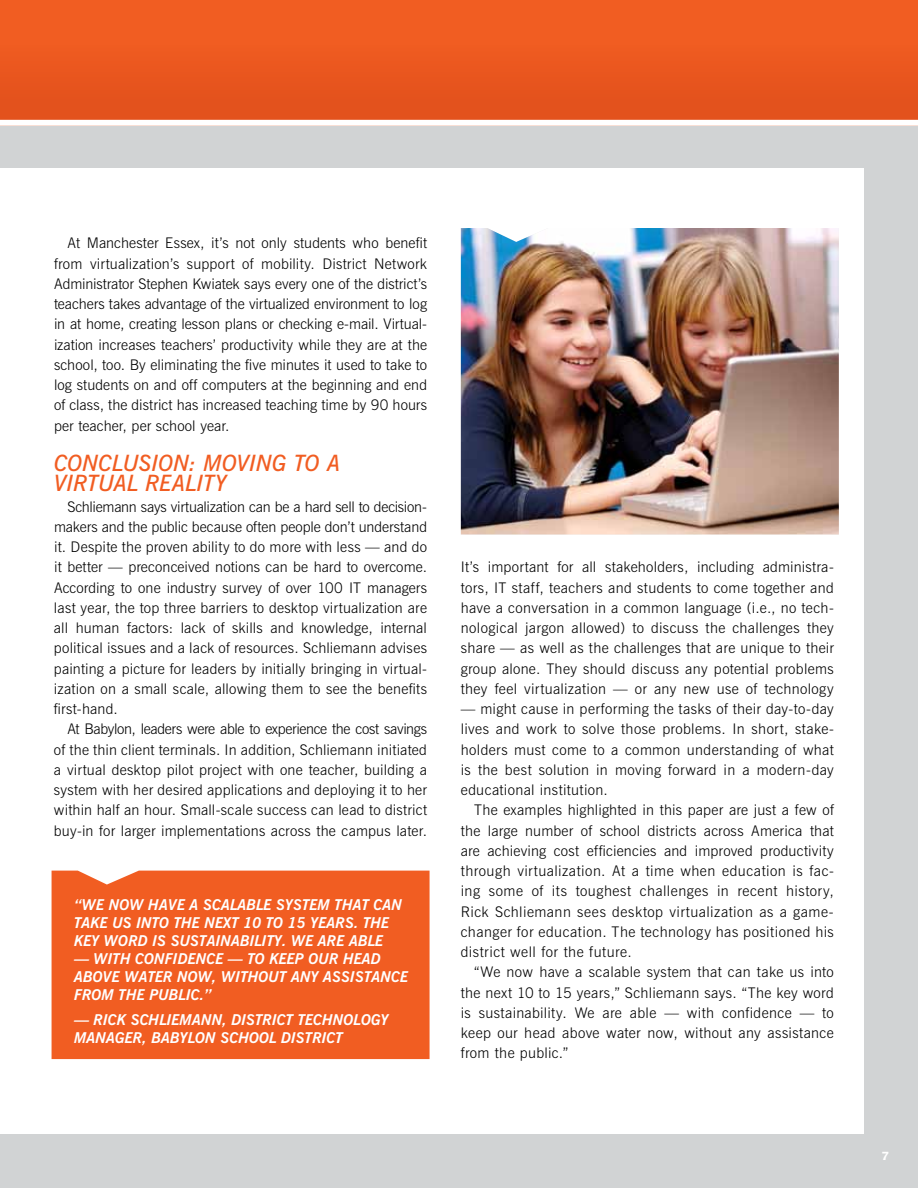
<style>
.page{position:relative;width:918px;height:1188px;background:#fff}
.page>*{position:absolute;margin:0;border:0;box-sizing:border-box;transform-origin:0 0}
.t1{font:italic 600 22.5px/20.2px "News Gothic BT";letter-spacing:-.01em;color:#f15d22}
.t2{font:italic 700 15px/18px "News Gothic BT";color:#fff}
.t3{font:300 14.7px/20.2px "News Gothic BT";letter-spacing:.02em;color:#000;text-align:justify}
.t4{font:12px "Gothic 725 BT Black A";color:#fff}
</style>
<div class="page">
<div style="left:0;top:105px;width:918px;height:1083px;background:#d1d3d4"></div>
<div style="left:0;top:169px;width:864px;height:965px;background:#fff"></div>
<div style="left:0;top:0;width:918px;height:125px;background:#ec5920"></div>
<div style="left:0;top:120px;width:918px;height:6px;background:#fff"></div>
<div style="left:52px;top:871px;width:378px;height:188px;background:#f15d22"></div>
<img style="left:461px;top:228px;width:378px;height:306px">
<p class="t3" style="left:54px;top:233px;width:375px;text-indent:13px">At M anchester Essex, it’s not only students who benefit from virtualization’s support of mobility. District Network Administrator Stephen Kwiatek says every one of the district’s teachers takes advantage of the virtualized environment to log in at home, creating lesson plans or checking e-mail. Virtual&shy;ization increases teachers’ productivity while they are at the school, too. By eliminating the five minutes it used to take to log students on and off computers at the beginning and end of class, the district has increased teaching time by 90 hours per teacher, per school year.</p>
<h1 class="t1" style="left:54px;top:453px;width:288px">CONCLUSION: MOVING TO A<br>VIRTUAL REALITY</h1>
<p class="t3" style="left:54px;top:496px;width:375px;text-indent:14px">Schliemann says virtualization can be a hard sell to decision&shy;makers and the public because often people don’t understand it. Despite the proven ability to do more with less — and do it better — preconceived notions can be hard to overcome.<br>According to one industry survey of over 100 IT managers last year, the top three barriers to desktop virtualization are all human factors: lack of skills and knowledge, internal political issues and a lack of resources. Schliemann advises painting a picture for leaders by initially bringing in virtual&shy;ization on a small scale, allowing them to see the benefits first-hand.</p>
<p class="t3" style="left:54px;top:719px;width:375px;text-indent:14px">At Babylon, leaders were able to experience the cost savings of the thin client terminals. In addition, Schliemann initiated a virtual desktop pilot project with one teacher, building a system with her desired applications and deploying it to her within half an hour. Small-scale success can lead to district buy-in for larger implementations across the campus later.</p>
<p class="t2" style="left:74px;top:896px;width:330px">“WE NOW HAVE A SCALABLE SYSTEM THAT CAN<br>TAKE US INTO THE NEXT 10 TO 15 YEARS. THE<br>KEY WORD IS SUSTAINABILITY. WE ARE ABLE</p>
<p class="t2" style="left:74px;top:950px;width:336px">— WITH CONFIDENCE — TO KEEP OUR HEAD<br>ABOVE WATER NOW, WITHOUT ANY ASSISTANCE<br>FROM THE PUBLIC.”</p>
<p class="t2" style="left:74px;top:1011px;width:316px">— RICK SCHLIEMANN, DISTRICT TECHNOLOGY<br>MANAGER, BABYLON SCHOOL DISTRICT</p>
<p class="t3" style="left:461px;top:557px;width:375px">It’s important for all stakeholders, including administra&shy;tors, IT staff, teachers and students to come together and have a conversation in a common language (i.e., no tech&shy;nological jargon allowed) to discuss the challenges they share — as well as the challenges that are unique to their group alone. They should discuss any potential problems they feel virtualization — or any new use of technology</p>
<p class="t3" style="left:461px;top:699px;width:375px">— might cause in performing the tasks of their day-to-day lives and work to solve those problems. In short, stake&shy;holders must come to a common understanding of what is the best solution in moving forward in a modern-day educational institution.</p>
<p class="t3" style="left:461px;top:800px;width:375px;text-indent:14px">The examples highlighted in this paper are just a few of the large number of school districts across America that are achieving cost efficiencies and improved productivity through virtualization. At a time when education is fac&shy;ing some of its toughest challenges in recent history, Rick Schliemann sees desktop virtualization as a game&shy;changer for education. The technology has positioned his district well for the future.</p>
<p class="t3" style="left:461px;top:962px;width:375px;text-indent:13px">“We now have a scalable system that can take us into the next 10 to 15 years,” Schliemann says. “The key word is sustainability. We are able — with confidence — to keep our head above water now, without any assistance from the public.”</p>
<p class="t4" style="left:882px;top:1148px;width:9px">7</p>
</div>
